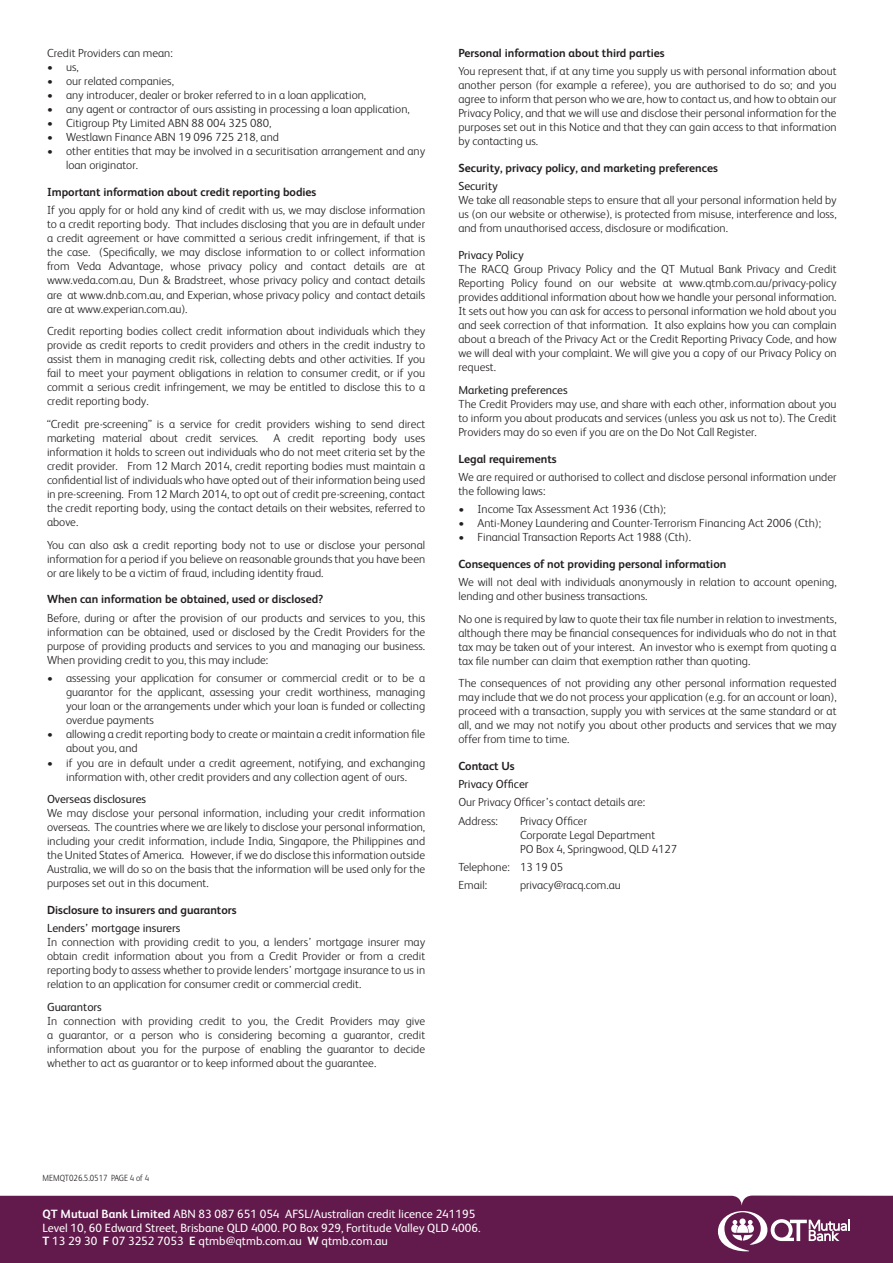
<style>
.page{position:relative;width:893px;height:1263px;background:#fff}
.page>*{position:absolute;margin:0;border:0;box-sizing:border-box;transform-origin:0 0}
.t1{font:12px/13.5px "FS Albert";color:#fff}
.t2{font:300 11.7px/14.1px "FS Albert";color:#231f20;text-align:justify}
.t3{font:700 11.7px "FS Albert";color:#231f20}
.t4{font:11.7px "FS Albert";color:#231f20}
.t5{font:300 9px "FS Albert";color:#231f20;scale:.9 1}
.s1{font-weight:700}
</style>
<div class="page">
<div style="left:0;top:1195px;width:893px;height:68px;background:#62194b"></div>
<svg style="left:718px;top:1211px;width:132px;height:40px"></svg>
<p class="t2" style="left:47px;top:45px;width:127px">Credit Providers can mean:</p>
<p class="t2" style="left:47px;top:59px;width:33px">• us,</p>
<p class="t2" style="left:47px;top:73px;width:128px">• our related companies,</p>
<p class="t2" style="left:47px;top:87px;width:321px">• any introducer, dealer or broker referred to in a loan application,</p>
<p class="t2" style="left:47px;top:101px;width:364px">• any agent or contractor of ours assisting in processing a loan application,</p>
<p class="t2" style="left:47px;top:116px;width:226px">• Citigroup Pty Limited ABN 88 004 325 080,</p>
<p class="t2" style="left:47px;top:130px;width:233px">• Westlawn Finance ABN 19 096 725 218, and</p>
<p class="t2" style="left:66px;top:144px;width:361px;text-indent:-19px">• other entities that may be involved in a securitisation arrangement and any loan originator.</p>
<p class="t3" style="left:47px;top:184px;width:271px">Important information about credit reporting bodies</p>
<p class="t2" style="left:47px;top:202px;width:380px">If you apply for or hold any kind of credit with us, we may disclose information to a credit reporting body. That includes disclosing that you are in default under a credit agreement or have committed a serious credit infringement, if that is the case. (Specifically, we may disclose information to or collect information from Veda Advantage, whose privacy policy and contact details are at www.veda.com.au, Dun &amp; Bradstreet, whose privacy policy and contact details are at www.dnb.com.au, and Experian, whose privacy policy and contact details are at www.experian.com.au).</p>
<p class="t2" style="left:47px;top:323px;width:380px">Credit reporting bodies collect credit information about individuals which they provide as credit reports to credit providers and others in the credit industry to assist them in managing credit risk, collecting debts and other activities. If you fail to meet your payment obligations in relation to consumer credit, or if you commit a serious credit infringement, we may be entitled to disclose this to a credit reporting body.</p>
<p class="t2" style="left:47px;top:416px;width:380px">“Credit pre-screening” is a service for credit providers wishing to send direct marketing material about credit services.</p>
<p class="t2" style="left:47px;top:430px;width:380px;text-indent:226px">A credit reporting body uses information it holds to screen out individuals who do not meet criteria set by the credit provider. From 12 March 2014, credit reporting bodies must maintain a confidential list of individuals who have opted out of their information being used in pre-screening. From 12 March 2014, to opt out of credit pre-screening, contact the credit reporting body, using the contact details on their websites, referred to above.</p>
<p class="t2" style="left:47px;top:537px;width:380px">You can also ask a credit reporting body not to use or disclose your personal information for a period if you believe on reasonable grounds that you have been or are likely to be a victim of fraud, including identity fraud.</p>
<p class="t3" style="left:47px;top:591px;width:278px">When can information be obtained, used or disclosed?</p>
<p class="t2" style="left:47px;top:610px;width:380px">Before, during or after the provision of our products and services to you, this information can be obtained, used or disclosed by the Credit Providers for the purpose of providing products and services to you and managing our business.<br>When providing credit to you, this may include:</p>
<p class="t2" style="left:66px;top:670px;width:361px;text-indent:-19px">• assessing your application for consumer or commercial credit or to be a guarantor for the applicant, assessing your credit worthiness, managing your loan or the arrangements under which your loan is funded or collecting overdue payments</p>
<p class="t2" style="left:66px;top:727px;width:361px;text-indent:-19px">• allowing a credit reporting body to create or maintain a credit information file about you, and</p>
<p class="t2" style="left:47px;top:755px;width:380px;text-align:center">• if you are in default under a credit agreement, notifying, and exchanging information with, other credit providers and any collection agent of ours.</p>
<p class="t4" style="left:47px;top:791px;width:101px">Overseas disclosures</p>
<p class="t2" style="left:47px;top:805px;width:380px">We may disclose your personal information, including your credit information overseas. The countries where we are likely to disclose your personal information, including your credit information, include India, Singapore, the Philippines and the United States of America. However, if we do disclose this information outside Australia, we will do so on the basis that the information will be used only for the purposes set out in this document.</p>
<p class="t3" style="left:47px;top:902px;width:191px">Disclosure to insurers and guarantors</p>
<p class="t4" style="left:47px;top:920px;width:135px">Lenders’ mortgage insurers</p>
<p class="t2" style="left:47px;top:935px;width:380px">In connection with providing credit to you, a lenders’ mortgage insurer may obtain credit information about you from a Credit Provider or from a credit reporting body to assess whether to provide lenders’ mortgage insurance to us in relation to an application for consumer credit or commercial credit.</p>
<p class="t4" style="left:47px;top:999px;width:56px">Guarantors</p>
<p class="t2" style="left:47px;top:1013px;width:380px">In connection with providing credit to you, the Credit Providers may give a guarantor, or a person who is considering becoming a guarantor, credit information about you for the purpose of enabling the guarantor to decide whether to act as guarantor or to keep informed about the guarantee.</p>
<p class="t3" style="left:458px;top:45px;width:208px">Personal information about third parties</p>
<p class="t2" style="left:458px;top:63px;width:380px">You represent that, if at any time you supply us with personal information about another person (for example a referee), you are authorised to do so; and you agree to inform that person who we are, how to contact us, and how to obtain our Privacy Policy, and that we will use and disclose their personal information for the purposes set out in this Notice and that they can gain access to that information by contacting us.</p>
<p class="t3" style="left:458px;top:160px;width:261px">Security, privacy policy, and marketing preferences</p>
<p class="t4" style="left:458px;top:178px;width:41px">Security</p>
<p class="t2" style="left:458px;top:193px;width:380px">We take all reasonable steps to ensure that all your personal information held by us (on our website or otherwise), is protected from misuse, interference and loss, and from unauthorised access, disclosure or modification.</p>
<p class="t4" style="left:458px;top:247px;width:67px">Privacy Policy</p>
<p class="t2" style="left:458px;top:261px;width:380px">The RACQ Group Privacy Policy and the QT Mutual Bank Privacy and Credit Reporting Policy found on our website at www.qtmb.com.au/privacy-policy provides additional information about how we handle your personal information.<br>It sets out how you can ask for access to personal information we hold about you and seek correction of that information. It also explains how you can complain about a breach of the Privacy Act or the Credit Reporting Privacy Code, and how we will deal with your complaint. We will give you a copy of our Privacy Policy on request.</p>
<p class="t4" style="left:458px;top:382px;width:111px">Marketing preferences</p>
<p class="t2" style="left:458px;top:396px;width:380px">The Credit Providers may use, and share with each other, information about you to inform you about producats and services (unless you ask us not to). The Credit Providers may do so even if you are on the Do Not Call Register.</p>
<p class="t3" style="left:458px;top:451px;width:100px">Legal requirements</p>
<p class="t2" style="left:458px;top:469px;width:380px">We are required or authorised to collect and disclose personal information under the following laws:</p>
<p class="t2" style="left:458px;top:501px;width:209px">• Income Tax Assessment Act 1936 (Cth);</p>
<p class="t2" style="left:458px;top:516px;width:364px">• Anti-Money Laundering and Counter-Terrorism Financing Act 2006 (Cth);</p>
<p class="t2" style="left:458px;top:530px;width:234px">• Financial Transaction Reports Act 1988 (Cth).</p>
<p class="t3" style="left:458px;top:556px;width:269px">Consequences of not providing personal information</p>
<p class="t2" style="left:458px;top:574px;width:380px">We will not deal with individuals anonymously in relation to account opening, lending and other business transactions.</p>
<p class="t2" style="left:458px;top:611px;width:380px">No one is required by law to quote their tax file number in relation to investments, although there may be financial consequences for individuals who do not in that tax may be taken out of your interest. An investor who is exempt from quoting a tax file number can claim that exemption rather than quoting.</p>
<p class="t2" style="left:458px;top:675px;width:380px">The consequences of not providing any other personal information requested may include that we do not process your application (e.g. for an account or loan), proceed with a transaction, supply you with services at the same standard or at all, and we may not notify you about other products and services that we may offer from time to time.</p>
<p class="t3" style="left:458px;top:758px;width:58px">Contact Us</p>
<p class="t4" style="left:458px;top:776px;width:72px">Privacy Officer</p>
<p class="t2" style="left:458px;top:793px;width:188px;line-height:18.1px">Our Privacy Officer’s contact details are:<br>Address:</p>
<p class="t2" style="left:520px;top:813px;width:159px;text-align:left">Privacy Officer<br>Corporate Legal Department<br>PO Box 4, Springwood, QLD 4127</p>
<p class="t2" style="left:458px;top:857px;width:106px;line-height:18.1px">Telephone: 13 19 05<br>Email:</p>
<p class="t2" style="left:520px;top:878px;width:102px">privacy@racq.com.au</p>
<p class="t5" style="left:43px;top:1171px;width:120px">MEMQT026.5.0517 PAGE 4 of 4</p>
<p class="t1" style="left:43px;top:1207px;width:439px"><span class="s1">QT Mutual Bank Limited</span> ABN 83 087 651 054 AFSL/Australian credit licence 241195<br>Level 10, 60 Edward Street, Brisbane QLD 4000. PO Box 929, Fortitude Valley QLD 4006.<br><span class="s1">T</span> 13 29 30 <span class="s1">F</span> 07 3252 7053 <span class="s1">E</span> qtmb@qtmb.com.au <span class="s1">W</span> qtmb.com.au</p>
</div>
